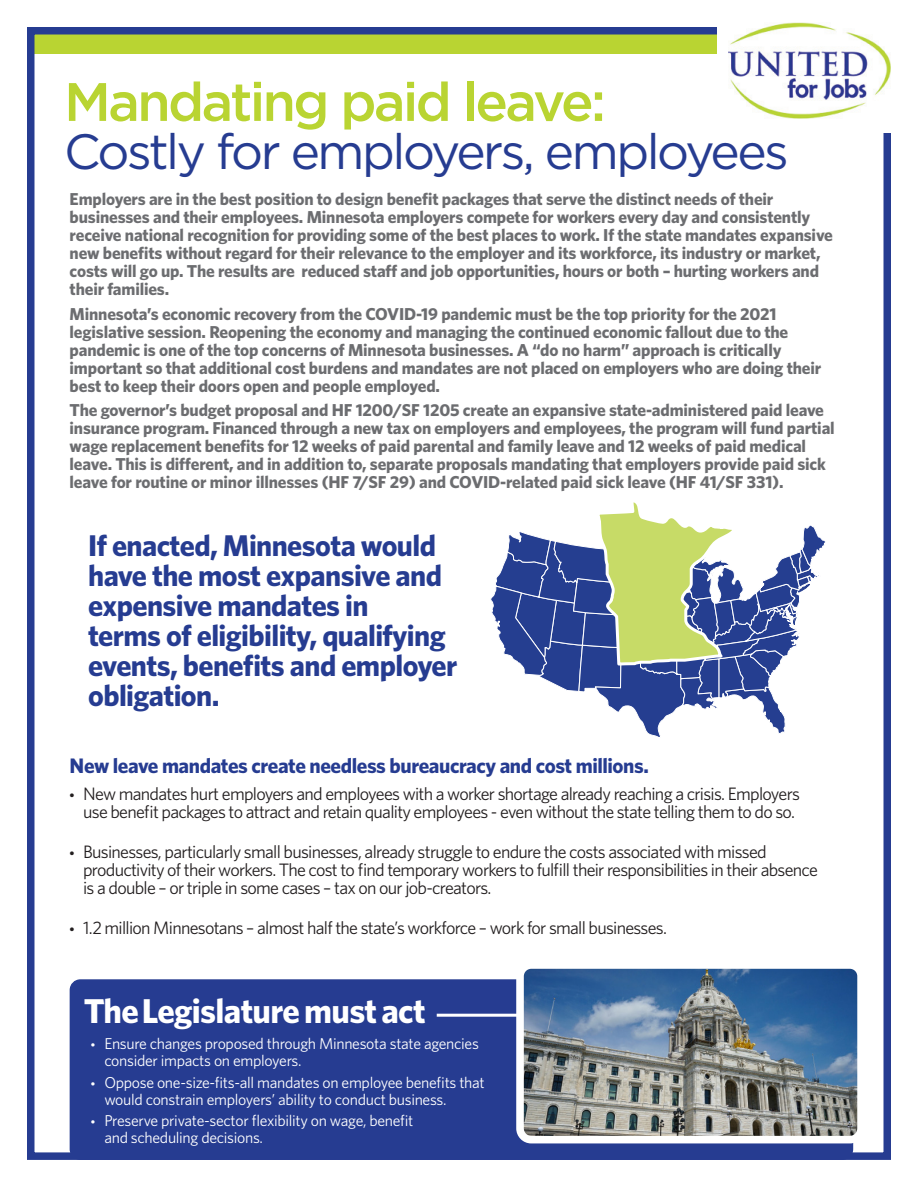
<style>
.page{position:relative;width:918px;height:1188px;background:#fff}
.page>*{position:absolute;margin:0;border:0;box-sizing:border-box;transform-origin:0 0}
.t1{font:500 54px "Gotham";letter-spacing:-.05em;color:#b9d432}
.t2{font:49.5px "Gotham";letter-spacing:-.05em;color:#263c91}
.t3{font:700 34.5px "Whitney";letter-spacing:-.02em;color:#fff}
.List_Paragraph_wrd_1{font:700 30px/30px "Whitney";letter-spacing:-.02em;color:#263c91}
.t4{font:700 21px "Whitney";letter-spacing:-.02em;color:#263c91}
.t5{font:18px/18px "Whitney";letter-spacing:-.04em;color:#231f20;text-align:center}
.t6{font:700 17.25px/18px "Whitney";letter-spacing:-.01em;color:#6c6d70}
.t7{font:15.75px/17px "Whitney";letter-spacing:-.02em;color:#fff}
.s1{font-family:"Myriad Pro"}
</style>
<div class="page">
<div style="left:30px;top:31px;width:777px;height:23px;background:#b9d432"></div>
<div style="left:27px;top:27px;width:864px;height:1133px;border:8px solid #263c91"></div>
<div style="left:70px;top:980px;width:783px;height:179px;background:#263c91;border-radius:10px"></div>
<div style="left:717px;top:15px;width:194px;height:118px;background:#fff"></div>
<img style="left:729px;top:22px;width:162px;height:97px">
<svg style="left:606px;top:27px;width:77px;height:9px"></svg>
<svg style="left:119px;top:968px;width:752px;height:192px"></svg>
<svg style="left:490px;top:502px;width:336px;height:235px"></svg>
<p class="t1" style="left:64px;top:66px;width:543px">Mandating paid leave:</p>
<p class="t2" style="left:64px;top:120px;width:726px">Costly for employers, employees</p>
<p class="t6" style="left:70px;top:189px;width:765px">Employers are in the best position to design benefit packages that serve the distinct needs of their businesses and their employees. Minnesota employers compete for workers every day and consistently receive national recognition for providing some of the best places to work. If the state mandates expansive new benefits without regard for their relevance to the employer and its workforce, its industry or market, costs will go up. The results are reduced staff and job opportunities, hours or both – hurting workers and their families.</p>
<p class="t6" style="left:70px;top:304px;width:753px">Minnesota’s economic recovery from the COVID-19 pandemic must be the top priority for the 2021 legislative session. Reopening the economy and managing the continued economic fallout due to the pandemic is one of the top concerns of Minnesota businesses. A “do no harm” approach is critically important so that additional cost burdens and mandates are not placed on employers who are doing their best to keep their doors open and people employed.</p>
<p class="t6" style="left:70px;top:401px;width:767px">The governor’s budget proposal and HF 1200/SF 1205 create an expansive state-administered paid leave insurance program. Financed through a new tax on employers and employees, the program will fund partial wage replacement benefits for 12 weeks of paid parental and family leave and 12 weeks of paid medical leave. This is different, and in addition to, separate proposals mandating that employers provide paid sick leave for routine or minor illnesses (HF 7/SF 29) and COVID-related paid sick leave (HF 41/SF 331).</p>
<p class="List_Paragraph_wrd_1" style="left:88px;top:530px;width:355px">If enacted, Minnesota would have the most expansive and</p>
<p class="List_Paragraph_wrd_1" style="left:88px;top:590px;width:371px">expensive mandates in<br>terms of eligibility, qualifying events, benefits and employer obligation.</p>
<p class="t4" style="left:70px;top:752px;width:581px">New leave mandates create needless bureaucracy and cost millions.</p>
<p class="t5" style="left:70px;top:784px;width:732px"><span class="s1">•</span> New mandates hurt employers and employees with a worker shortage already reaching a crisis. Employers use benefit packages to attract and retain quality employees - even without the state telling them to do so.</p>
<p class="t5" style="left:83px;top:842px;width:736px;text-align:left;text-indent:-14px"><span class="s1">•</span> Businesses, particularly small businesses, already struggle to endure the costs associated with missed productivity of their workers. The cost to find temporary workers to fulfill their responsibilities in their absence is a double – or triple in some cases – tax on our job-creators.</p>
<p class="t5" style="left:70px;top:919px;width:599px"><span class="s1">•</span> 1.2 million Minnesotans – almost half the state’s workforce – work for small businesses.</p>
<p class="t3" style="left:84px;top:988px;width:343px">The Legislature must act</p>
<p class="t7" style="left:104px;top:1035px;width:376px;text-indent:-14px"><span class="s1">•</span> Ensure changes proposed through Minnesota state agencies consider impacts on employers.</p>
<p class="t7" style="left:104px;top:1073px;width:382px;text-indent:-14px"><span class="s1">•</span> Oppose one-size-fits-all mandates on employee benefits that would constrain employers’ ability to conduct business.</p>
<p class="t7" style="left:104px;top:1112px;width:311px;text-indent:-14px"><span class="s1">•</span> Preserve private-sector flexibility on wage, benefit and scheduling decisions.</p>
</div>
